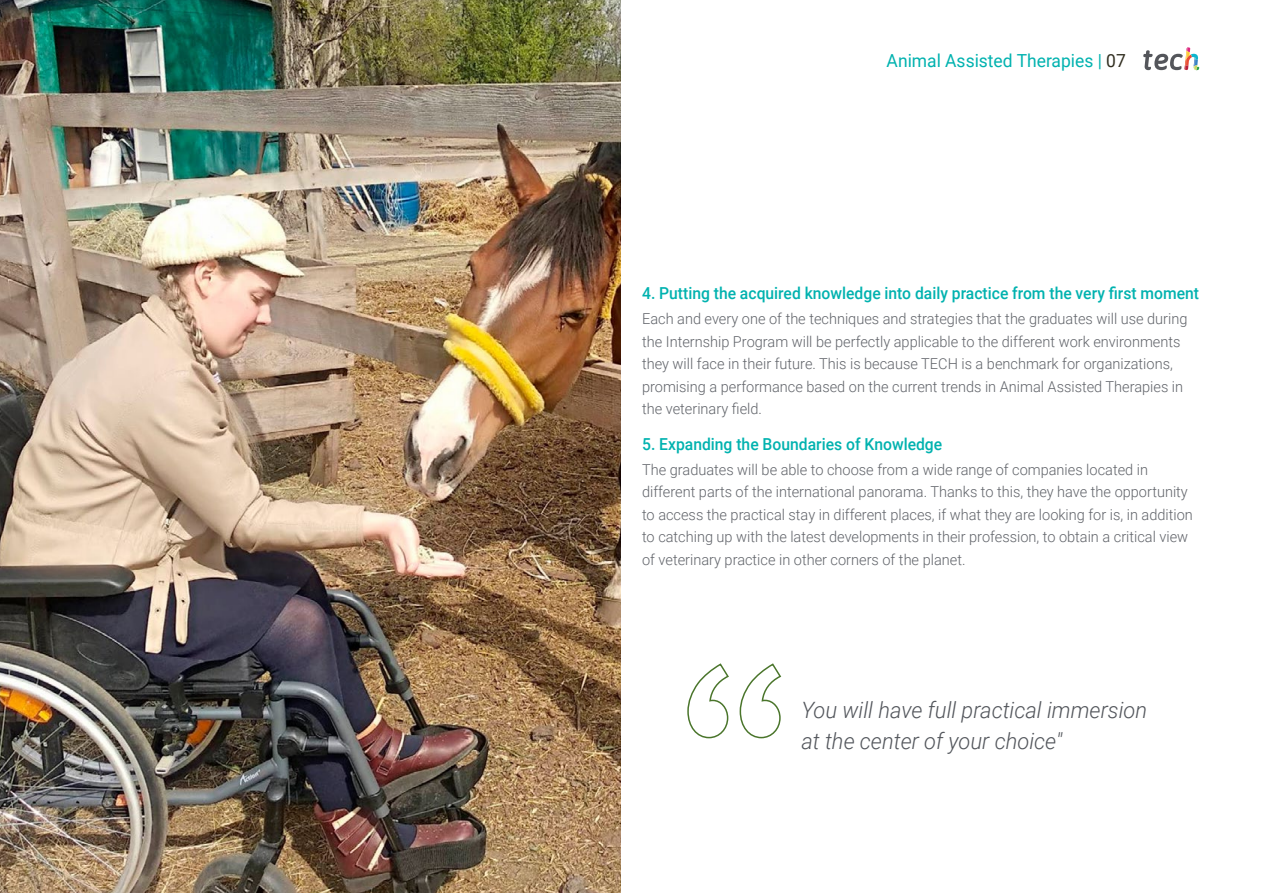
<style>
.page{position:relative;width:1263px;height:893px;background:#fff}
.page>*{position:absolute;margin:0;border:0;box-sizing:border-box;transform-origin:0 0}
.t1{font:italic 300 22.5px/31.5px "Roboto";color:#52555b}
.t2{font:18px "Roboto";color:#00b2af}
.t3{font:500 16.5px "Roboto";color:#00b2af;scale:.95 1}
.t4{font:300 15px/22.5px "Roboto";color:#61646a}
.s1{color:#312e20}
</style>
<div class="page">
<img style="left:0;top:0;width:621px;height:893px">
<svg style="left:687px;top:663px;width:95px;height:76px"></svg>
<svg style="left:1143px;top:47px;width:56px;height:24px"></svg>
<p class="t2" style="left:887px;top:48px;width:241px">Animal Assisted Therapies | <span class="s1">07</span></p>
<p class="t3" style="left:642px;top:282px;width:588px">4. Putting the acquired knowledge into daily practice from the very first moment</p>
<p class="t4" style="left:642px;top:307px;width:547px">Each and every one of the techniques and strategies that the graduates will use during the Internship Program will be perfectly applicable to the different work environments they will face in their future. This is because TECH is a benchmark for organizations, promising a performance based on the current trends in Animal Assisted Therapies in the veterinary field.</p>
<p class="t3" style="left:642px;top:433px;width:317px">5. Expanding the Boundaries of Knowledge</p>
<p class="t4" style="left:642px;top:458px;width:552px">The graduates will be able to choose from a wide range of companies located in different parts of the international panorama. Thanks to this, they have the opportunity to access the practical stay in different places, if what they are looking for is, in addition to catching up with the latest developments in their profession, to obtain a critical view of veterinary practice in other corners of the planet.</p>
<h1 class="t1" style="left:801px;top:693px;width:347px">You will have full practical immersion at the center of your choice"</h1>
</div>
